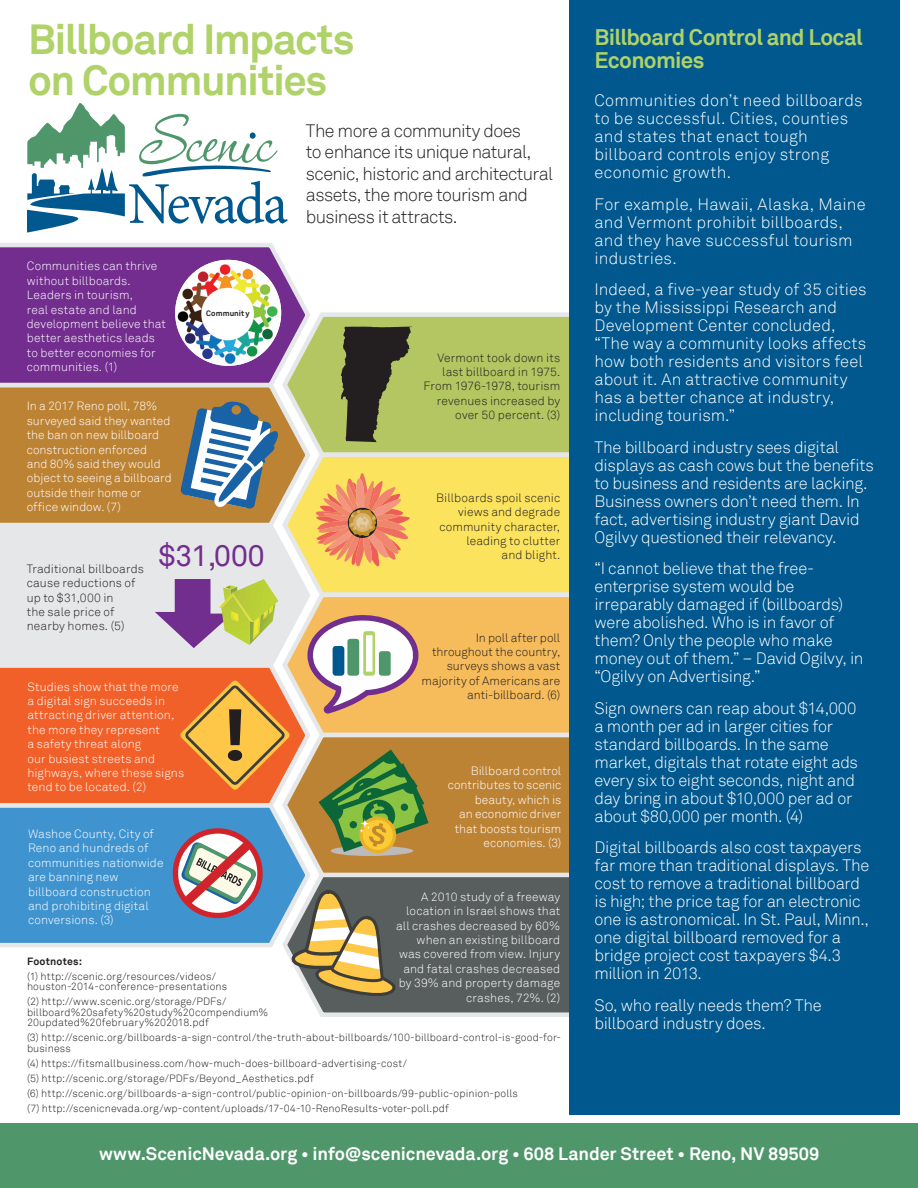
<style>
.page{position:relative;width:918px;height:1188px;background:#fff}
.page>*{position:absolute;margin:0;border:0;box-sizing:border-box;transform-origin:0 0}
.t1{font:700 42px/40.5px "Akkurat";letter-spacing:-.035em;color:#afd269}
.t2{font:30px "Akkurat";color:#722e8e}
.t3{font:700 22.5px/22.5px "Akkurat";letter-spacing:-.03em;color:#afd269}
.t4{font:300 18px/21.6px "Akkurat";letter-spacing:-.035em;color:#231f20}
.t5{font:700 18px "Akkurat";letter-spacing:-.005em;color:#fff}
.t6{font:300 16.5px/18px "Akkurat";letter-spacing:-.01em;color:#fff}
.t7{font:300 16.5px/18px "Akkurat";letter-spacing:.015em;color:#fff}
.t8{font:300 12px/14.4px "Akkurat";letter-spacing:.005em;color:#fff}
.t9{font:300 12px/14.4px "Akkurat";letter-spacing:.005em;color:#231f20;text-align:right}
.t10{font:300 10.5px/10.5px "Akkurat";letter-spacing:.015em;color:#231f20}
.t11{font:700 10.5px "Akkurat";letter-spacing:.02em;color:#231f20}
.t12{font:700 7.8px "Akkurat";color:#231f20}
</style>
<div class="page">
<div style="left:437px;top:879px;width:132px;height:138px;background:#585e5d"></div>
<div style="left:437px;top:739px;width:132px;height:140px;background:#bd8335"></div>
<div style="left:437px;top:459px;width:132px;height:130px;background:#fbe35d"></div>
<svg style="left:437px;top:589px;width:132px;height:150px;background:#f4be63"></svg>
<svg style="left:0;top:243px;width:273px;height:2px"></svg>
<svg style="left:437px;top:312px;width:132px;height:147px;background:#b8c86a"></svg>
<div style="left:569px;top:0;width:331px;height:1115px;background:#00588e"></div>
<div style="left:0;top:1123px;width:918px;height:65px;background:#50966b"></div>
<svg style="left:27px;top:103px;width:261px;height:130px"></svg>
<svg style="left:0;top:245px;width:437px;height:772px;background:#b7a090"></svg>
<h1 class="t1" style="left:28px;top:19px;width:328px">Billboard Impacts on Communities</h1>
<p class="t4" style="left:306px;top:120px;width:249px">The more a community does<br>to enhance its unique natural, scenic, historic and architectural assets, the more tourism and business it attracts.</p>
<p class="t8" style="left:27px;top:259px;width:141px">Communities can thrive without billboards.<br>Leaders in tourism,<br>real estate and land development believe that better aesthetics leads to better economies for communities. (1)</p>
<p class="t12" style="left:206px;top:308px;width:45px">Communit y</p>
<p class="t9" style="left:423px;top:351px;width:138px">Vermont took down its last billboard in 1975.<br>From 1976-1978, tourism revenues increased by over 50 percent. (3)</p>
<p class="t8" style="left:27px;top:399px;width:147px">In a 2017 Reno poll, 78% surveyed said they wanted the ban on new billboard construction enforced<br>and 80% said they would object to seeing a billboard outside their home or office window. (7)</p>
<p class="t9" style="left:436px;top:491px;width:125px">Billboards spoil scenic views and degrade community character, leading to clutter<br>and blight.</p>
<h2 class="t2" style="left:159px;top:538px;width:108px">$31,000</h2>
<p class="t9" style="left:27px;top:562px;width:119px;text-align:left">Traditional billboards cause reductions of up to $31,000 in<br>the sale price of nearby homes. (5)</p>
<p class="t9" style="left:422px;top:631px;width:140px">In poll after poll throughout the country, surveys shows a vast majority of Americans are anti-billboard. (6)</p>
<p class="t8" style="left:28px;top:679px;width:158px">Studies show that the more a digital sign succeeds in attracting driver attention, the more they represent<br>a safety threat along<br>our busiest streets and highways, where these signs tend to be located. (2)</p>
<p class="t8" style="left:448px;top:764px;width:115px;text-align:right">Billboard control contributes to scenic beauty, which is<br>an economic driver that boosts tourism economies. (3)</p>
<p class="t8" style="left:28px;top:827px;width:137px">Washoe County, City of<br>Reno and hundreds of communities nationwide are banning new billboard construction and prohibiting digital conversions. (3)</p>
<p class="t8" style="left:396px;top:890px;width:166px;text-align:right">A 2010 study of a freeway location in Israel shows that all crashes decreased by 60% when an existing billboard was covered from view. Injury and fatal crashes decreased by 39% and property damage crashes, 72%. (2)</p>
<p class="t11" style="left:27px;top:954px;width:57px">Footnotes:</p>
<p class="t10" style="left:27px;top:971px;width:202px">(1) http://scenic.org/resources/videos/ houston-2014-conference-presentations</p>
<p class="t10" style="left:27px;top:997px;width:243px">(2) http://www.scenic.org/storage/PDFs/ billboard%20safety%20study%20compendium%<br>20updated%20february%202018.pdf</p>
<p class="t10" style="left:27px;top:1033px;width:535px">(3) http://scenic.org/billboards-a-sign-control/the-truth-about-billboards/100-billboard-control-is-good-for&shy;business</p>
<p class="t10" style="left:27px;top:1056px;width:492px;line-height:15.1px">(4) https://fitsmallbusiness.com/how-much-does-billboard-advertising-cost/<br>(5) http://scenic.org/storage/PDFs/Beyond_Aesthetics.pdf<br>(6) http://scenic.org/billboards-a-sign-control/public-opinion-on-billboards/99-public-opinion-polls (7) http://scenicnevada.org/wp-content/uploads/17-04-10-RenoResults-voter-poll.pdf</p>
<h3 class="t3" style="left:595px;top:26px;width:270px">Billboard Control and Local<br>Economies</h3>
<p class="t7" style="left:595px;top:92px;width:270px">Communities don’t need billboards to be successful. Cities, counties and states that enact tough billboard controls enjoy strong economic growth.</p>
<p class="t7" style="left:595px;top:195px;width:273px">For example, Hawaii, Alaska, Maine and Vermont prohibit billboards, and they have successful tourism industries.</p>
<p class="t6" style="left:595px;top:281px;width:274px">Indeed, a five-year study of 35 cities by the Mississippi Research and<br>Development Center concluded, “The way a community looks affects how both residents and visitors feel about it. An attractive community has a better chance at industry, including tourism.”</p>
<p class="t6" style="left:595px;top:438px;width:281px">The billboard industry sees digital displays as cash cows but the benefits to business and residents are lacking.<br>Business owners don’t need them. In fact, advertising industry giant David Ogilvy questioned their relevancy.</p>
<p class="t6" style="left:595px;top:560px;width:271px">“I cannot believe that the free&shy;enterprise system would be irreparably damaged if (billboards) were abolished. Who is in favor of them? Only the people who make money out of them.” – David Ogilvy, in “Ogilvy on Advertising.”</p>
<p class="t6" style="left:595px;top:699px;width:265px">Sign owners can reap about $14,000 a month per ad in larger cities for standard billboards. In the same market, digitals that rotate eight ads every six to eight seconds, night and day bring in about $10,000 per ad or about $80,000 per month. (4)</p>
<p class="t6" style="left:595px;top:839px;width:276px">Digital billboards also cost taxpayers far more than traditional displays. The cost to remove a traditional billboard is high; the price tag for an electronic one is astronomical. In St. Paul, Minn., one digital billboard removed for a bridge project cost taxpayers $4.3 million in 2013.</p>
<p class="t6" style="left:595px;top:996px;width:229px">So, who really needs them? The billboard industry does.</p>
<p class="t5" style="left:99px;top:1142px;width:722px">www.ScenicNevada.org • info@scenicnevada.org • 608 Lander Street • Reno, NV 89509</p>
</div>
